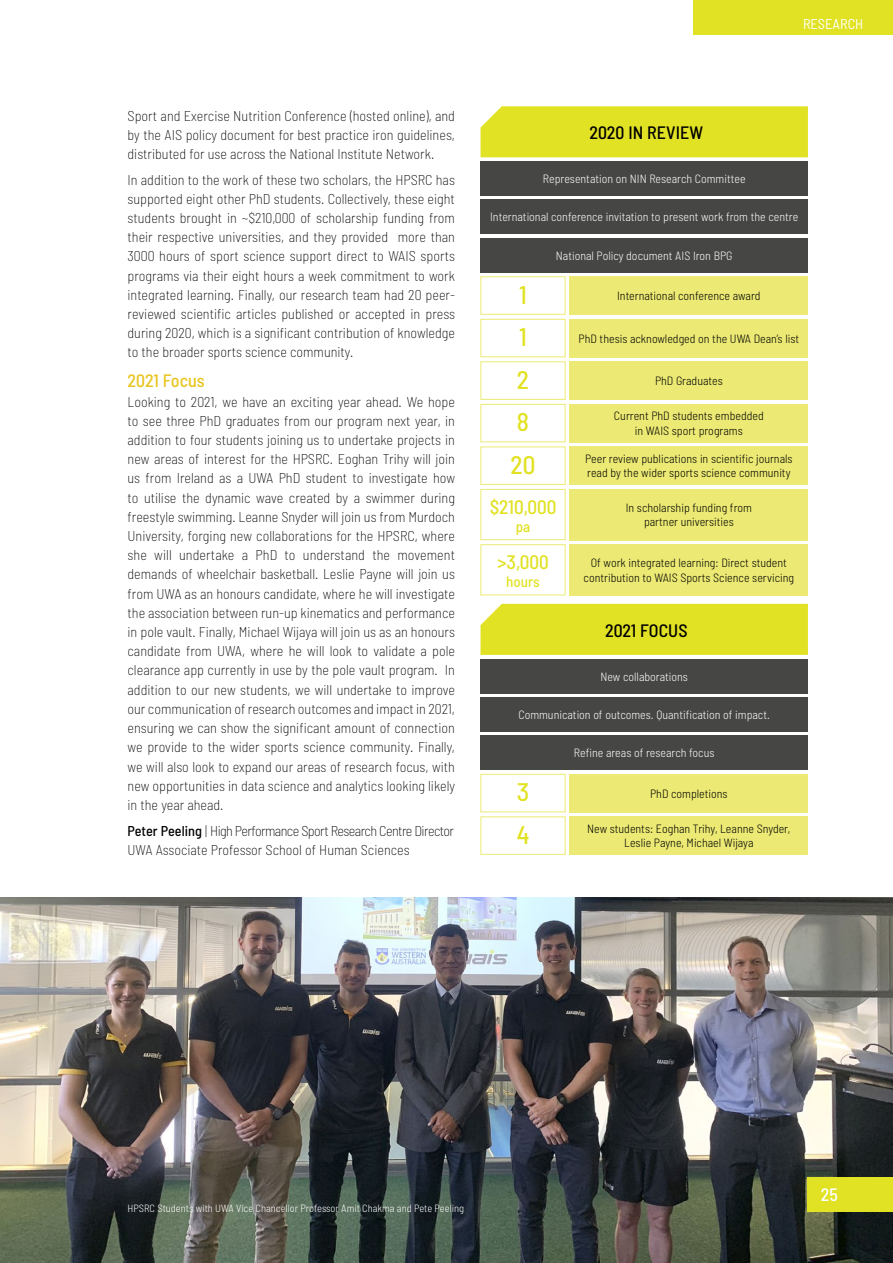
<style>
.page{position:relative;width:893px;height:1263px;background:#fff}
.page>*{position:absolute;margin:0;border:0;box-sizing:border-box;transform-origin:0 0}
.t1{font:500 semi-condensed 25.5px/42.5px "Barlow";color:#e1e223}
.t2{font:500 semi-condensed 19.5px "Barlow";color:#e1e223}
.t3{font:500 semi-condensed 18px "Barlow";color:#000}
.t4{font:500 semi-condensed 18px "Barlow";color:#e8c51e}
.t5{font:500 semi-condensed 18px "Barlow";color:#fff}
.t6{font:500 semi-condensed 15px "Barlow";color:#e1e223}
.t7{font:200 semi-condensed 14.25px/19.2px "Barlow";color:#000;text-align:justify}
.t8{font:200 semi-condensed 14.25px/19.2px "Barlow";letter-spacing:-.03em;color:#000}
.t9{font:semi-condensed 14.25px "Barlow";color:#fff}
.t10{font:300 semi-condensed 12px/14.4px "Barlow";color:#000;text-align:center}
.t11{font:300 semi-condensed 12px "Barlow";color:#fff}
.t12{font:300 semi-condensed 10.5px "Barlow";color:#fff}
.s1{font-weight:500}
</style>
<div class="page">
<img style="left:0;top:897px;width:893px;height:366px">
<div style="left:480px;top:106px;width:328px;height:51px;background:#e1e223"></div>
<div style="left:480px;top:604px;width:328px;height:51px;background:#e1e223"></div>
<div style="left:570px;top:276px;width:238px;height:39px;background:#ecea74"></div>
<div style="left:570px;top:774px;width:238px;height:38px;background:#ecea74"></div>
<div style="left:570px;top:816px;width:238px;height:39px;background:#ecea74"></div>
<div style="left:570px;top:319px;width:238px;height:38px;background:#ecea74"></div>
<div style="left:570px;top:361px;width:238px;height:39px;background:#ecea74"></div>
<div style="left:570px;top:404px;width:238px;height:38px;background:#ecea74"></div>
<div style="left:570px;top:446px;width:238px;height:39px;background:#ecea74"></div>
<div style="left:570px;top:489px;width:238px;height:51px;background:#ecea74"></div>
<div style="left:570px;top:544px;width:238px;height:51px;background:#ecea74"></div>
<div style="left:480px;top:162px;width:328px;height:34px;background:#464645"></div>
<div style="left:480px;top:659px;width:328px;height:34px;background:#464645"></div>
<div style="left:480px;top:200px;width:328px;height:34px;background:#464645"></div>
<div style="left:480px;top:697px;width:328px;height:34px;background:#464645"></div>
<div style="left:480px;top:238px;width:328px;height:34px;background:#464645"></div>
<div style="left:480px;top:736px;width:328px;height:34px;background:#464645"></div>
<div style="left:480px;top:276px;width:86px;height:39px;border:1px solid #ecea74"></div>
<div style="left:480px;top:774px;width:86px;height:38px;border:1px solid #ecea74"></div>
<div style="left:480px;top:816px;width:86px;height:39px;border:1px solid #ecea74"></div>
<div style="left:480px;top:319px;width:86px;height:38px;border:1px solid #ecea74"></div>
<div style="left:480px;top:361px;width:86px;height:39px;border:1px solid #ecea74"></div>
<div style="left:480px;top:404px;width:86px;height:38px;border:1px solid #ecea74"></div>
<div style="left:480px;top:446px;width:86px;height:39px;border:1px solid #ecea74"></div>
<div style="left:480px;top:489px;width:86px;height:51px;border:1px solid #ecea74"></div>
<div style="left:480px;top:544px;width:86px;height:51px;border:1px solid #ecea74"></div>
<div style="left:693px;top:0;width:200px;height:34px;background:#e1e223"></div>
<div style="left:808px;top:1178px;width:85px;height:34px;background:#e1e223"></div>
<p class="t7" style="left:128px;top:105px;width:329px">Sport and Exercise Nutrition Conference (hosted online), and by the AIS policy document for best practice iron guidelines, distributed for use across the National Institute Network.</p>
<p class="t7" style="left:128px;top:169px;width:329px">In addition to the work of these two scholars, the HPSRC has supported eight other PhD students. Collectively, these eight students brought in ~$210,000 of scholarship funding from their respective universities, and they provided more than 3000 hours of sport science support direct to WAIS sports programs via their eight hours a week commitment to work integrated learning. Finally, our research team had 20 peer&shy;reviewed scientific articles published or accepted in press during 2020, which is a significant contribution of knowledge to the broader sports science community.</p>
<p class="t4" style="left:128px;top:370px;width:79px">2021 Focus</p>
<p class="t7" style="left:128px;top:391px;width:329px">Looking to 2021, we have an exciting year ahead. We hope to see three PhD graduates from our program next year, in addition to four students joining us to undertake projects in new areas of interest for the HPSRC. Eoghan Trihy will join us from Ireland as a UWA PhD student to investigate how to utilise the dynamic wave created by a swimmer during freestyle swimming. Leanne Snyder will join us from Murdoch University, forging new collaborations for the HPSRC, where she will undertake a PhD to understand the movement demands of wheelchair basketball. Leslie Payne will join us from UWA as an honours candidate, where he will investigate the association between run-up kinematics and performance in pole vault. Finally, Michael Wijaya will join us as an honours candidate from UWA, where he will look to validate a pole clearance app currently in use by the pole vault program. In addition to our new students, we will undertake to improve our communication of research outcomes and impact in 2021, ensuring we can show the significant amount of connection we provide to the wider sports science community. Finally, we will also look to expand our areas of research focus, with new opportunities in data science and analytics looking likely in the year ahead.</p>
<p class="t8" style="left:128px;top:820px;width:328px"><span class="s1">Peter Peeling</span> | High Performance Sport Research Centre Director<br>UWA Associate Professor School of Human Sciences</p>
<p class="t3" style="left:589px;top:122px;width:115px">2020 IN REVIEW</p>
<p class="t11" style="left:543px;top:171px;width:204px">Representation on NIN Research Committee</p>
<p class="t9" style="left:803px;top:15px;width:62px">RESEARCH</p>
<p class="t11" style="left:490px;top:210px;width:310px">International conference invitation to present work from the centre</p>
<h1 class="t1" style="left:519px;top:273px;width:9px">1</h1>
<p class="t11" style="left:556px;top:248px;width:178px">National Policy document AIS Iron BPG</p>
<p class="t10" style="left:617px;top:288px;width:145px">International conference award</p>
<h1 class="t1" style="left:511px;top:315px;width:26px;text-align:center">1<br>2<br>8<br>20</h1>
<h2 class="t2" style="left:490px;top:495px;width:68px">$210,000</h2>
<p class="t6" style="left:516px;top:517px;width:16px">pa</p>
<h2 class="t2" style="left:497px;top:550px;width:53px">&gt;3,000</h2>
<p class="t6" style="left:506px;top:572px;width:35px">hours</p>
<p class="t10" style="left:579px;top:331px;width:222px">PhD thesis acknowledged on the UWA Dean’s list</p>
<p class="t10" style="left:655px;top:373px;width:69px">PhD Graduates</p>
<p class="t10" style="left:614px;top:409px;width:151px">Current PhD students embedded in WAIS sport programs</p>
<p class="t10" style="left:585px;top:451px;width:209px;text-align:left">Peer review publications in scientific journals read by the wider sports science community</p>
<p class="t10" style="left:626px;top:500px;width:128px">In scholarship funding from partner universities</p>
<p class="t10" style="left:584px;top:555px;width:212px">Of work integrated learning: Direct student contribution to WAIS Sports Science servicing</p>
<p class="t3" style="left:605px;top:619px;width:84px">2021 FOCUS</p>
<p class="t11" style="left:600px;top:669px;width:89px">New collaborations</p>
<p class="t11" style="left:518px;top:707px;width:253px">Communication of outcomes. Quantification of impact.</p>
<h1 class="t1" style="left:517px;top:770px;width:14px">3<br>4</h1>
<p class="t11" style="left:574px;top:745px;width:142px">Refine areas of research focus</p>
<p class="t10" style="left:650px;top:786px;width:79px">PhD completions</p>
<p class="t10" style="left:587px;top:821px;width:205px">New students: Eoghan Trihy, Leanne Snyder,<br>Leslie Payne, Michael Wijaya</p>
<p class="t12" style="left:128px;top:1202px;width:338px">HPSRC Students with UWA Vice Chancellor Professor Amit Chakma and Pete Peeling</p>
<p class="t5" style="left:821px;top:1183px;width:19px">25</p>
</div>
